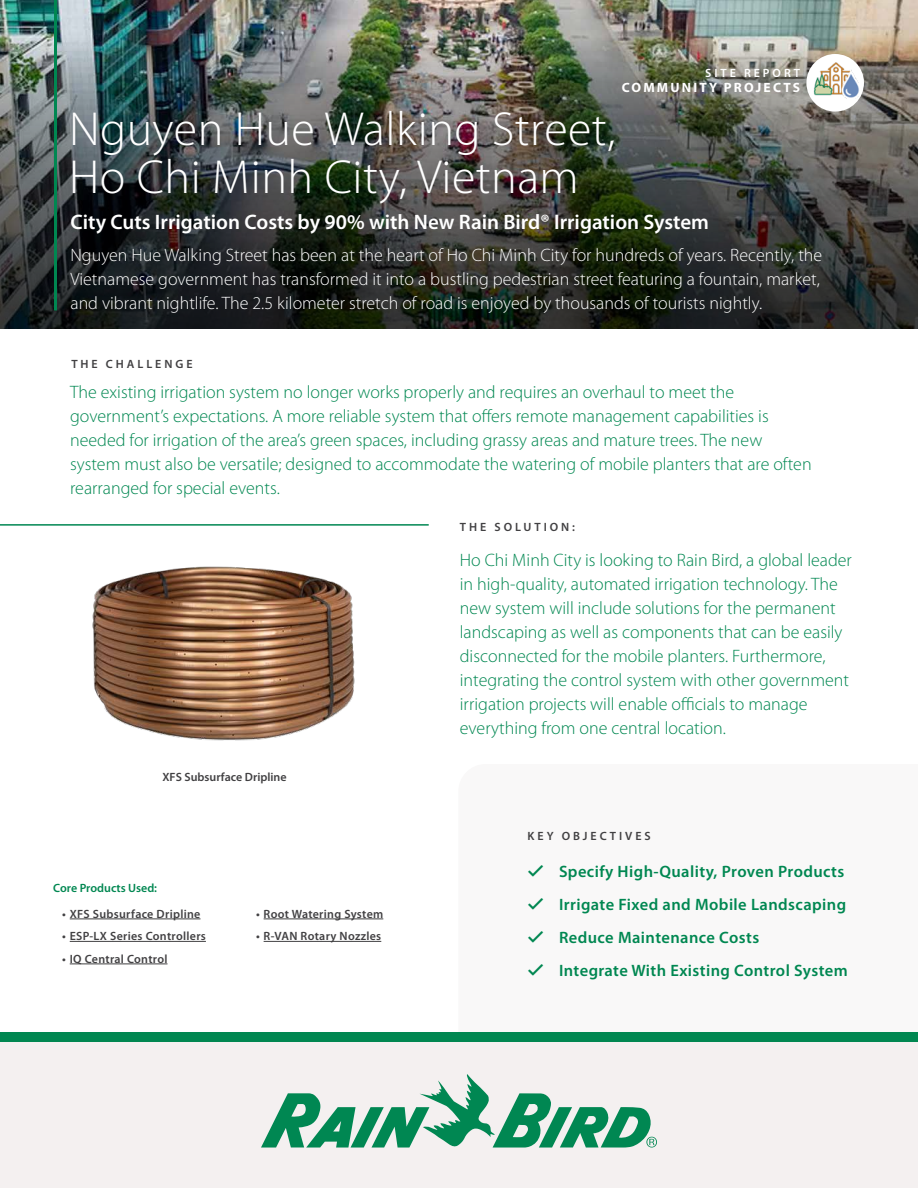
<style>
.page{position:relative;width:918px;height:1188px;background:#fff}
.page>*{position:absolute;margin:0;border:0;box-sizing:border-box;transform-origin:0 0}
.t1{font:300 48px/48px "Myriad Pro";letter-spacing:.01em;color:#fff}
.t2{font:600 21px "Myriad Pro";color:#fff}
.t3{font:300 18px/24px "Myriad Pro";color:#008751}
.t4{font:300 18px/24px "Myriad Pro";color:#fff}
.t5{font:600 16.5px/33px "Myriad Pro";letter-spacing:.025em;color:#008751}
.t6{font:700 13.5px "Myriad Pro";letter-spacing:.16em;color:#fff}
.t7{font:600 12px "Myriad Pro";letter-spacing:.025em;color:#414042}
.t8{font:600 12px "Myriad Pro";letter-spacing:.245em;color:#414042}
.t9{font:600 12px "Myriad Pro";color:#414042}
.t10{font:600 12px "Myriad Pro";color:#008751}
.t11{font:600 12px "Myriad Pro";letter-spacing:.245em;color:#fff}
</style>
<div class="page">
<img style="left:0;top:0;width:918px;height:37px">
<img style="left:0;top:37px;width:918px;height:292px">
<hr style="left:54px;top:0;width:3px;height:310px;background:#008751">
<div style="left:0;top:1042px;width:918px;height:146px;background:#f4f0f0"></div>
<svg style="left:261px;top:1074px;width:396px;height:74px"></svg>
<div style="left:0;top:1032px;width:918px;height:10px;background:#008751"></div>
<div style="left:806px;top:54px;width:58px;height:58px;background:#fff;border-radius:50%"></div>
<img style="left:811px;top:61px;width:48px;height:38px">
<hr style="left:0;top:524px;width:429px;height:2px;background:#008752">
<hr style="left:70px;top:919px;width:130px;height:1px;background:#414042">
<hr style="left:70px;top:941px;width:136px;height:1px;background:#414042">
<hr style="left:70px;top:964px;width:98px;height:1px;background:#414042">
<hr style="left:264px;top:919px;width:119px;height:1px;background:#414042">
<hr style="left:264px;top:941px;width:117px;height:1px;background:#414042">
<img style="left:92px;top:566px;width:263px;height:175px">
<p class="t11" style="left:705px;top:66px;width:96px">SITE REPORT</p>
<p class="t6" style="left:622px;top:79px;width:180px">COMMUNITY PROJECTS</p>
<h1 class="t1" style="left:69px;top:105px;width:548px">Nguyen Hue Walking Street,<br>Ho Chi Minh City, Vietnam</h1>
<p class="t2" style="left:70px;top:209px;width:640px">City Cuts Irrigation Costs by 90% with New Rain Bird® Irrigation System</p>
<p class="t4" style="left:70px;top:243px;width:753px">Nguyen Hue Walking Street has been at the heart of Ho Chi Minh City for hundreds of years. Recently, the<br>Vietnamese government has transformed it into a bustling pedestrian street featuring a fountain, market, and vibrant nightlife. The 2.5 kilometer stretch of road is enjoyed by thousands of tourists nightly.</p>
<p class="t8" style="left:71px;top:357px;width:123px">THE CHALLENGE</p>
<p class="t3" style="left:70px;top:380px;width:743px">The existing irrigation system no longer works properly and requires an overhaul to meet the government’s expectations. A more reliable system that offers remote management capabilities is needed for irrigation of the area’s green spaces, including grassy areas and mature trees. The new system must also be versatile; designed to accommodate the watering of mobile planters that are often rearranged for special events.</p>
<p class="t8" style="left:460px;top:520px;width:116px">THE SOLUTION:</p>
<p class="t9" style="left:163px;top:770px;width:126px">XFS Subsurface Dripline</p>
<p class="t10" style="left:53px;top:880px;width:105px">Core Products Used:</p>
<p class="t7" style="left:62px;top:906px;width:140px">• XFS Subsurface Dripline</p>
<p class="t7" style="left:62px;top:929px;width:145px">• ESP-LX Series Controllers</p>
<p class="t7" style="left:62px;top:951px;width:107px">• IQ Central Control</p>
<p class="t7" style="left:256px;top:906px;width:129px">• Root Watering System</p>
<p class="t7" style="left:256px;top:929px;width:127px">• R-VAN Rotary Nozzles</p>
<p class="t3" style="left:460px;top:548px;width:394px">Ho Chi Minh City is looking to Rain Bird, a global leader in high-quality, automated irrigation technology. The new system will include solutions for the permanent landscaping as well as components that can be easily disconnected for the mobile planters. Furthermore, integrating the control system with other government irrigation projects will enable officials to manage everything from one central location.</p>
<p class="t8" style="left:528px;top:828px;width:125px">KEY OBJECTIVES</p>
<p class="t5" style="left:559px;top:855px;width:290px">Specify High-Quality, Proven Products Irrigate Fixed and Mobile Landscaping Reduce Maintenance Costs<br>Integrate With Existing Control System</p>
</div>
